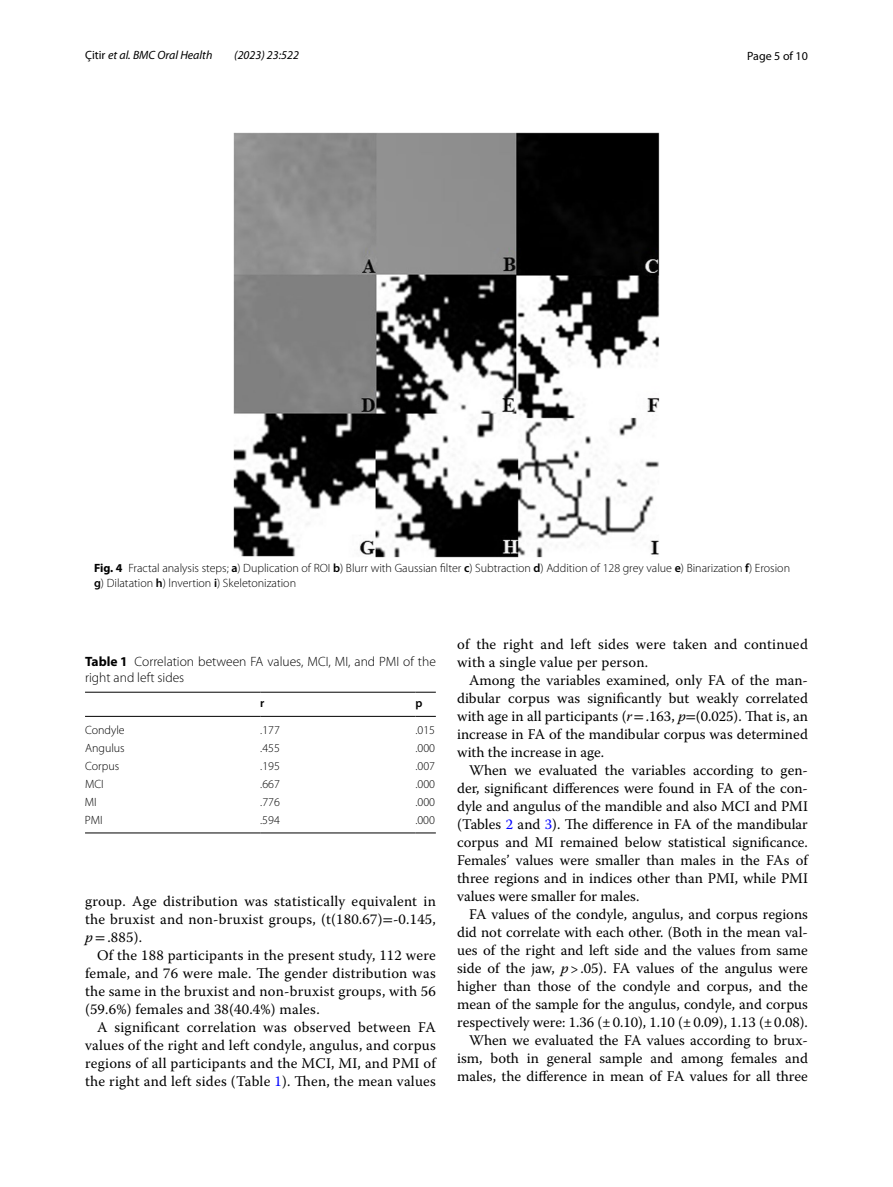
<style>
.page{position:relative;width:893px;height:1187px;background:#fff}
.page>*{position:absolute;margin:0;border:0;box-sizing:border-box;transform-origin:0 0}
.t1{font:14.7px/18px "Warnock Pro";color:#000;text-align:justify}
.t2{font:300 13.5px/16.5px "Myriad Pro";color:#000}
.t3{font:300 12px/15px "Myriad Pro";color:#000}
.t4{font:italic 12px "Myriad Pro";color:#000}
.t5{font:12px "Myriad Pro";color:#000}
.t6{font:600 12px "Myriad Pro";color:#000}
.s1{font-style:normal}
.s2{font-weight:700}
.s3{font-weight:600}
.s4{font-family:"STIX"}
.s5{font-style:italic}
.s6{color:#00f}
</style>
<div class="page">
<img style="left:234px;top:133px;width:425px;height:424px">
<hr style="left:85px;top:692px;width:175px;height:1px;background:#000">
<hr style="left:85px;top:716px;width:175px;height:1px;background:#000">
<hr style="left:260px;top:692px;width:155px;height:1px;background:#000">
<hr style="left:260px;top:716px;width:155px;height:1px;background:#000">
<svg style="left:415px;top:692px;width:21px;height:1px"></svg>
<svg style="left:415px;top:716px;width:21px;height:1px"></svg>
<hr style="left:85px;top:832px;width:175px;height:1px;background:#000">
<hr style="left:260px;top:832px;width:155px;height:1px;background:#000">
<svg style="left:415px;top:832px;width:21px;height:1px"></svg>
<p class="t4" style="left:85px;top:48px;width:129px"><span class="s1">Çitir</span> et al. BMC Oral Health</p>
<p class="t4" style="left:234px;top:48px;width:66px">(2023) 23:522</p>
<p class="t5" style="left:747px;top:48px;width:62px">Page 5 of 10</p>
<p class="t3" style="left:94px;top:561px;width:697px"><span class="s2">Fig. 4</span> Fractal analysis steps; <span class="s3">a</span>) Duplication of ROI <span class="s3">b</span>) Blurr with Gaussian filter <span class="s3">c</span>) Subtraction <span class="s3">d</span>) Addition of 128 grey value <span class="s3">e</span>) Binarization <span class="s3">f</span>) Erosion <span class="s3">g</span>) Dilatation <span class="s3">h</span>) lnvertion <span class="s3">i</span>) Skeletonization</p>
<p class="t2" style="left:85px;top:653px;width:352px"><span class="s2">Table 1</span> Correlation between FA values, MCI, MI, and PMI of the right and left sides</p>
<p class="t6" style="left:260px;top:695px;width:6px">r</p>
<p class="t6" style="left:415px;top:695px;width:9px">p</p>
<p class="t3" style="left:85px;top:722px;width:41px">Condyle</p>
<p class="t3" style="left:260px;top:722px;width:21px">.177</p>
<p class="t3" style="left:415px;top:722px;width:21px">.015</p>
<p class="t3" style="left:85px;top:740px;width:41px">Angulus</p>
<p class="t3" style="left:260px;top:740px;width:21px">.455</p>
<p class="t3" style="left:415px;top:740px;width:21px">.000</p>
<p class="t3" style="left:85px;top:758px;width:36px">Corpus</p>
<p class="t3" style="left:260px;top:758px;width:21px">.195</p>
<p class="t3" style="left:415px;top:758px;width:21px">.007</p>
<p class="t3" style="left:85px;top:776px;width:20px">MCI</p>
<p class="t3" style="left:260px;top:776px;width:21px">.667</p>
<p class="t3" style="left:415px;top:776px;width:21px">.000</p>
<p class="t3" style="left:85px;top:794px;width:13px">MI</p>
<p class="t3" style="left:260px;top:794px;width:21px">.776</p>
<p class="t3" style="left:415px;top:794px;width:21px">.000</p>
<p class="t3" style="left:85px;top:813px;width:19px">PMI</p>
<p class="t3" style="left:260px;top:813px;width:21px">.594</p>
<p class="t3" style="left:415px;top:813px;width:21px">.000</p>
<p class="t1" style="left:85px;top:892px;width:352px">group. Age distribution was statistically equivalent in the bruxist and non-bruxist groups, (t(180.67)<span class="s4">=</span>-0.145, <span class="s5">p</span><span class="s4">=</span>.885).</p>
<p class="t1" style="left:85px;top:946px;width:352px;text-indent:12px">Of the 188 participants in the present study, 112 were female, and 76 were male. The gender distribution was the same in the bruxist and non-bruxist groups, with 56 (59.6%) females and 38(40.4%) males.</p>
<p class="t1" style="left:85px;top:1018px;width:352px;text-indent:12px">A significant correlation was observed between FA values of the right and left condyle, angulus, and corpus regions of all participants and the MCI, MI, and PMI of the right and left sides (Table <span class="s6">1</span>). Then, the mean values</p>
<p class="t1" style="left:457px;top:635px;width:352px">of the right and left sides were taken and continued with a single value per person.</p>
<p class="t1" style="left:457px;top:671px;width:352px;text-indent:12px">Among the variables examined, only FA of the man&shy;dibular corpus was significantly but weakly correlated with age in all participants (<span class="s5">r</span><span class="s4">=</span>.163, <span class="s5">p</span><span class="s4">=</span>(0.025). That is, an increase in FA of the mandibular corpus was determined with the increase in age.</p>
<p class="t1" style="left:457px;top:761px;width:352px;text-indent:12px">When we evaluated the variables according to gen&shy;der, significant differences were found in FA of the con&shy;dyle and angulus of the mandible and also MCI and PMI (Tables <span class="s6">2</span> and <span class="s6">3</span>). The difference in FA of the mandibular corpus and MI remained below statistical significance.<br>Females’ values were smaller than males in the FAs of three regions and in indices other than PMI, while PMI values were smaller for males.</p>
<p class="t1" style="left:457px;top:905px;width:352px;text-align:right">FA values of the condyle, angulus, and corpus regions did not correlate with each other. (Both in the mean val&shy;ues of the right and left side and the values from same side of the jaw, <span class="s5">p</span>&gt;.05). FA values of the angulus were higher than those of the condyle and corpus, and the mean of the sample for the angulus, condyle, and corpus respectively were: 1.36 (±0.10), 1.10 (±0.09), 1.13 (±0.08).<br>When we evaluated the FA values according to brux&shy;ism, both in general sample and among females and males, the difference in mean of FA values for all three</p>
</div>
